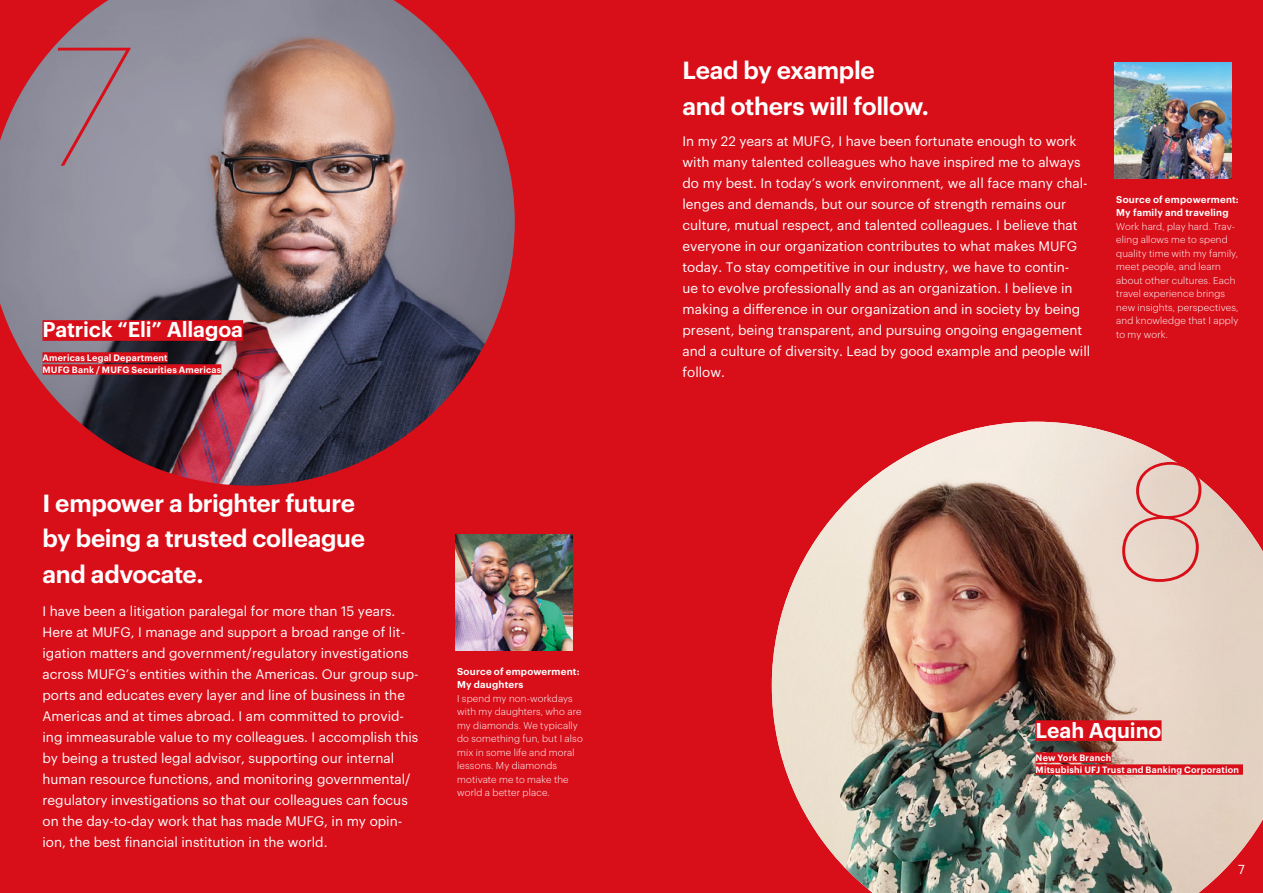
<style>
.page{position:relative;width:1263px;height:893px;background:#d80e19}
.page>*{position:absolute;margin:0;border:0;box-sizing:border-box;transform-origin:0 0}
.t1{font:italic 100 165px "Graphik";color:#d80e19}
.t2{font:600 24.3px/35.5px "Graphik";letter-spacing:-.015em;color:#fff}
.t3{font:600 21px "Graphik";letter-spacing:-.005em;color:#fff}
.t4{font:13.5px/21px "Graphik";color:#fff}
.t5{font:12.75px "Graphik";color:#fff}
.t6{font:300 9.75px/13.5px "Graphik";letter-spacing:.015em;color:#fff}
.t7{font:600 9.75px/13.5px "Graphik";letter-spacing:.02em;color:#fff}
.t8{font:600 9px/12px "Graphik";letter-spacing:.025em;color:#fff}
</style>
<div class="page">
<img style="left:0;top:0;width:515px;height:486px">
<img style="left:772px;top:422px;width:491px;height:471px">
<img style="left:456px;top:534px;width:116px;height:117px">
<img style="left:1115px;top:62px;width:116px;height:117px">
<div style="left:43px;top:320px;width:200px;height:21px;background:#d80e19"></div>
<div style="left:43px;top:352px;width:125px;height:11px;background:#d80e19"></div>
<div style="left:43px;top:364px;width:178px;height:11px;background:#d80e19"></div>
<div style="left:1035px;top:720px;width:126px;height:21px;background:#d80e19"></div>
<div style="left:1035px;top:752px;width:76px;height:11px;background:#d80e19"></div>
<div style="left:1035px;top:764px;width:208px;height:11px;background:#d80e19"></div>
<h1 class="t1" style="left:43px;top:-11px;width:81px">7</h1>
<h3 class="t3" style="left:43px;top:314px;width:202px">Patrick “Eli” Allagoa</h3>
<p class="t8" style="left:43px;top:351px;width:180px">Americas Legal Department<br>MUFG Bank / MUFG Securities Americas</p>
<h2 class="t2" style="left:43px;top:483px;width:324px">I empower a brighter future by being a trusted colleague and advocate.</h2>
<p class="t4" style="left:43px;top:600px;width:354px">I have been a litigation paralegal for more than 15 years.</p>
<p class="t4" style="left:43px;top:642px;width:368px">igation matters and government/regulatory investigations</p>
<p class="t4" style="left:43px;top:621px;width:364px">Here at MUFG I, manage and support a broad range of lit-</p>
<p class="t4" style="left:43px;top:663px;width:378px">across MUFG s’ entities within the Americas. Our group sup-</p>
<p class="t4" style="left:43px;top:684px;width:364px">ports and educates every layer and line of business in the</p>
<p class="t4" style="left:43px;top:705px;width:363px">Americas and at times abroad I. am committed to provid-</p>
<p class="t4" style="left:43px;top:747px;width:370px">by being a trusted legal advisor, supporting our internal human resource functions, and monitoring governmental/ regulatory investigations so that our colleagues can focus</p>
<p class="t4" style="left:43px;top:831px;width:286px">ion, the best financial institution in the world.</p>
<p class="t4" style="left:43px;top:726px;width:377px">ing immeasurable value to my colleagues I. accomplish this</p>
<p class="t4" style="left:43px;top:810px;width:361px">on the day-to-day work that has made MUFG in, my opin-</p>
<p class="t7" style="left:457px;top:664px;width:124px">Source of empowerment:<br>My daughters</p>
<p class="t6" style="left:457px;top:691px;width:127px">I spend my non-workdays with my daughters, who are my diamonds. We typically do something fun, but I also mix in some life and moral lessons. My diamonds motivate me to make the world a better place.</p>
<h2 class="t2" style="left:682px;top:50px;width:248px">Lead by example<br>and others will follow.</h2>
<p class="t4" style="left:682px;top:129px;width:400px">In my 22 years at MUFG I, have been fortunate enough to work with many talented colleagues who have inspired me to always</p>
<p class="t4" style="left:682px;top:192px;width:385px">lenges and demands, but our source of strength remains our</p>
<p class="t4" style="left:682px;top:171px;width:407px">do my best In. today s’ work environment, we all face many chal-</p>
<p class="t4" style="left:682px;top:213px;width:397px">culture, mutual respect, and talented colleagues I. believe that everyone in our organization contributes to what makes MUFG</p>
<p class="t4" style="left:682px;top:276px;width:392px">ue to evolve professionally and as an organization I. believe in</p>
<p class="t4" style="left:682px;top:255px;width:388px">today. To stay competitive in our industry, we have to contin-</p>
<p class="t4" style="left:682px;top:297px;width:409px">making a difference in our organization and in society by being present, being transparent, and pursuing ongoing engagement and a culture of diversity. Lead by good example and people will follow.</p>
<p class="t7" style="left:1116px;top:192px;width:124px">Source of empowerment:<br>My family and traveling</p>
<p class="t6" style="left:1116px;top:232px;width:113px">eling allows me to spend</p>
<p class="t6" style="left:1116px;top:219px;width:120px">Work hard, play hard. Trav-</p>
<p class="t6" style="left:1116px;top:246px;width:124px">quality time with my family, meet people, and learn about other cultures. Each travel experience brings new insights, perspectives, and knowledge that I apply to my work.</p>
<h1 class="t1" style="left:1116px;top:405px;width:93px">8</h1>
<h3 class="t3" style="left:1035px;top:714px;width:127px">Leah Aquino</h3>
<p class="t8" style="left:1035px;top:751px;width:205px">New York Branch<br>Mitsubishi UFJ Trust and Banking Corporation</p>
<p class="t5" style="left:1238px;top:860px;width:8px">7</p>
</div>
